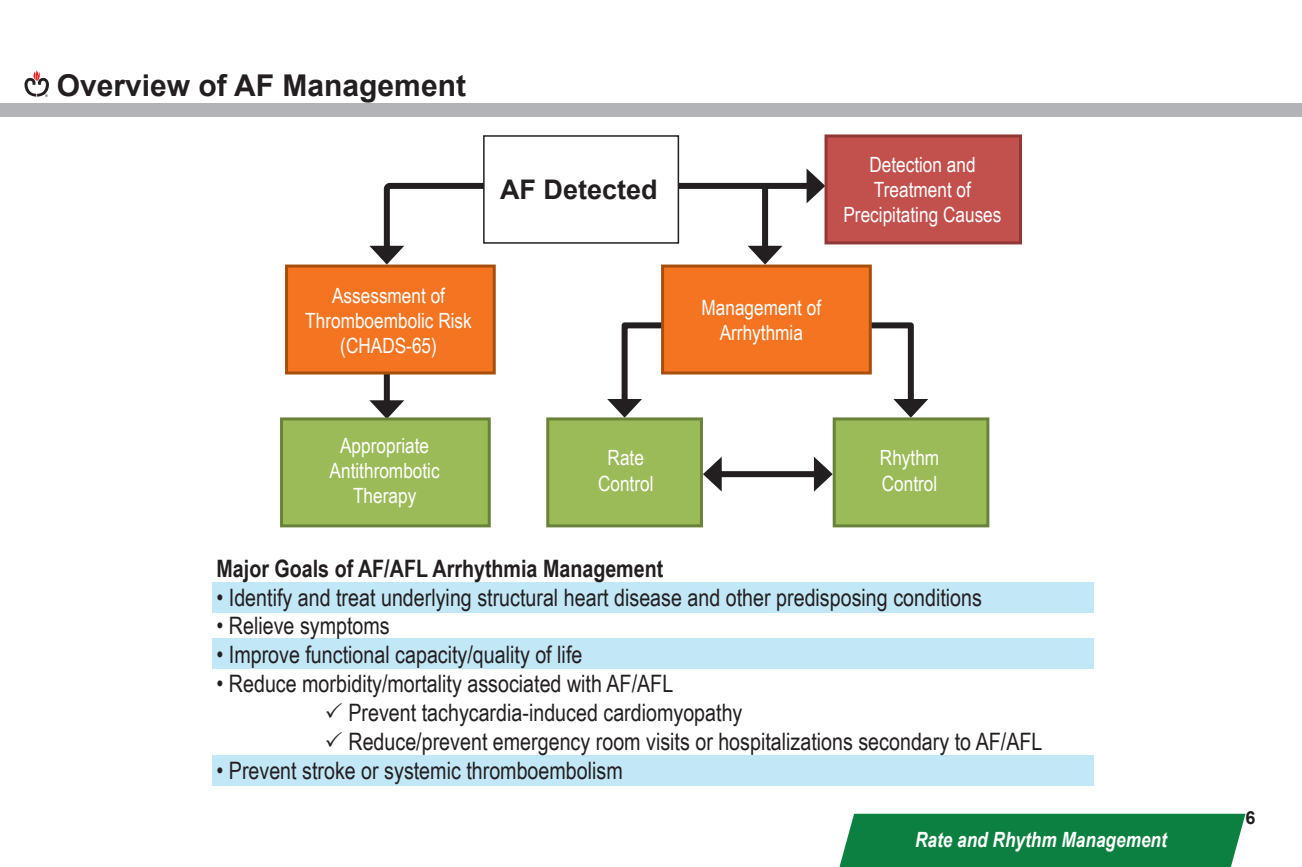
<style>
.page{position:relative;width:1302px;height:867px;background:#fff}
.page>*{position:absolute;margin:0;border:0;box-sizing:border-box;transform-origin:0 0}
.t1{font:700 30px "Arial";color:#231f20}
.t2{font:700 27px "Arial";color:#231f20}
.t3{font:24px/28.8px "Arial Narrow";color:#231f20}
.t4{font:700 24px "Arial Narrow";color:#231f20}
.t5{font:21px/25.2px "Arial Narrow";color:#fff;text-align:center}
.t6{font:italic 700 21px "Arial Narrow";color:#fff}
.t7{font:700 18px "Arial";color:#231f20}
</style>
<div class="page">
<svg style="left:24px;top:70px;width:25px;height:27px"></svg>
<div style="left:0;top:103px;width:1301px;height:14px;background:#b2b3b7"></div>
<svg style="left:369px;top:168px;width:456px;height:96px"></svg>
<div style="left:384px;top:327px;width:6px;height:78px;background:#231f20"></div>
<svg style="left:369px;top:400px;width:35px;height:17px"></svg>
<div style="left:621px;top:322px;width:292px;height:85px;border:6px solid #231f20"></div>
<svg style="left:893px;top:399px;width:35px;height:18px"></svg>
<svg style="left:607px;top:399px;width:35px;height:18px"></svg>
<div style="left:716px;top:471px;width:103px;height:6px;background:#231f20"></div>
<svg style="left:703px;top:457px;width:18px;height:34px"></svg>
<svg style="left:813px;top:457px;width:19px;height:34px"></svg>
<div style="left:484px;top:136px;width:194px;height:107px;background:#fff"></div>
<div style="left:483px;top:135px;width:196px;height:109px;border:2px solid #231f20"></div>
<div style="left:824px;top:134px;width:197px;height:110px;background:#c2504d;border:3px solid #8f3835"></div>
<div style="left:285px;top:264px;width:210px;height:110px;background:#f47421;border:3px solid #a74e0d"></div>
<div style="left:280px;top:417px;width:210px;height:110px;background:#9abb58;border:3px solid #68823a"></div>
<div style="left:546px;top:417px;width:157px;height:110px;background:#9abb58;border:3px solid #68823a"></div>
<div style="left:832px;top:417px;width:157px;height:110px;background:#9abb58;border:3px solid #68823a"></div>
<div style="left:661px;top:264px;width:210px;height:110px;background:#f47421;border:3px solid #a74e0d"></div>
<div style="left:212px;top:582px;width:882px;height:30px;background:#c2e7f6"></div>
<div style="left:212px;top:638px;width:882px;height:31px;background:#c2e7f6"></div>
<div style="left:212px;top:755px;width:882px;height:30px;background:#c2e7f6"></div>
<div style="left:839px;top:813px;width:406px;height:54px;background:#0c8040"></div>
<p class="t1" style="left:57px;top:75px;width:410px">Overview of AF Management</p>
<p class="t2" style="left:500px;top:180px;width:159px">AF Detected</p>
<p class="t5" style="left:305px;top:284px;width:168px">Assessment of<br>Thromboembolic Risk (CHADS-65)</p>
<p class="t5" style="left:329px;top:435px;width:112px">Appropriate<br>Antithrombotic<br>Therapy</p>
<p class="t5" style="left:598px;top:447px;width:57px">Rate<br>Control</p>
<p class="t5" style="left:843px;top:151px;width:159px">Detection and<br>Treatment of<br>Precipitating Causes</p>
<p class="t5" style="left:701px;top:297px;width:121px">Management of<br>Arrhythmia</p>
<p class="t5" style="left:879px;top:447px;width:61px;text-align:left">Rhythm<br>Control</p>
<p class="t4" style="left:216px;top:559px;width:448px">Major Goals of AF/AFL Arrhythmia Management</p>
<p class="t3" style="left:216px;top:582px;width:767px">• Identify and treat underlying structural heart disease and other predisposing conditions</p>
<p class="t3" style="left:216px;top:614px;width:175px">• Relieve symptoms</p>
<p class="t3" style="left:216px;top:639px;width:367px">• Improve functional capacity/quality of life</p>
<p class="t3" style="left:348px;top:668px;width:695px;text-indent:-132px">• Reduce morbidity/mortality associated with AF/AFL<br>Prevent tachycardia-induced cardiomyopathy<br>Reduce/prevent emergency room visits or hospitalizations secondary to AF/AFL</p>
<p class="t3" style="left:216px;top:758px;width:408px">• Prevent stroke or systemic thromboembolism</p>
<p class="t6" style="left:915px;top:831px;width:253px">Rate and Rhythm Management</p>
<p class="t7" style="left:1245px;top:811px;width:12px">6</p>
</div>
